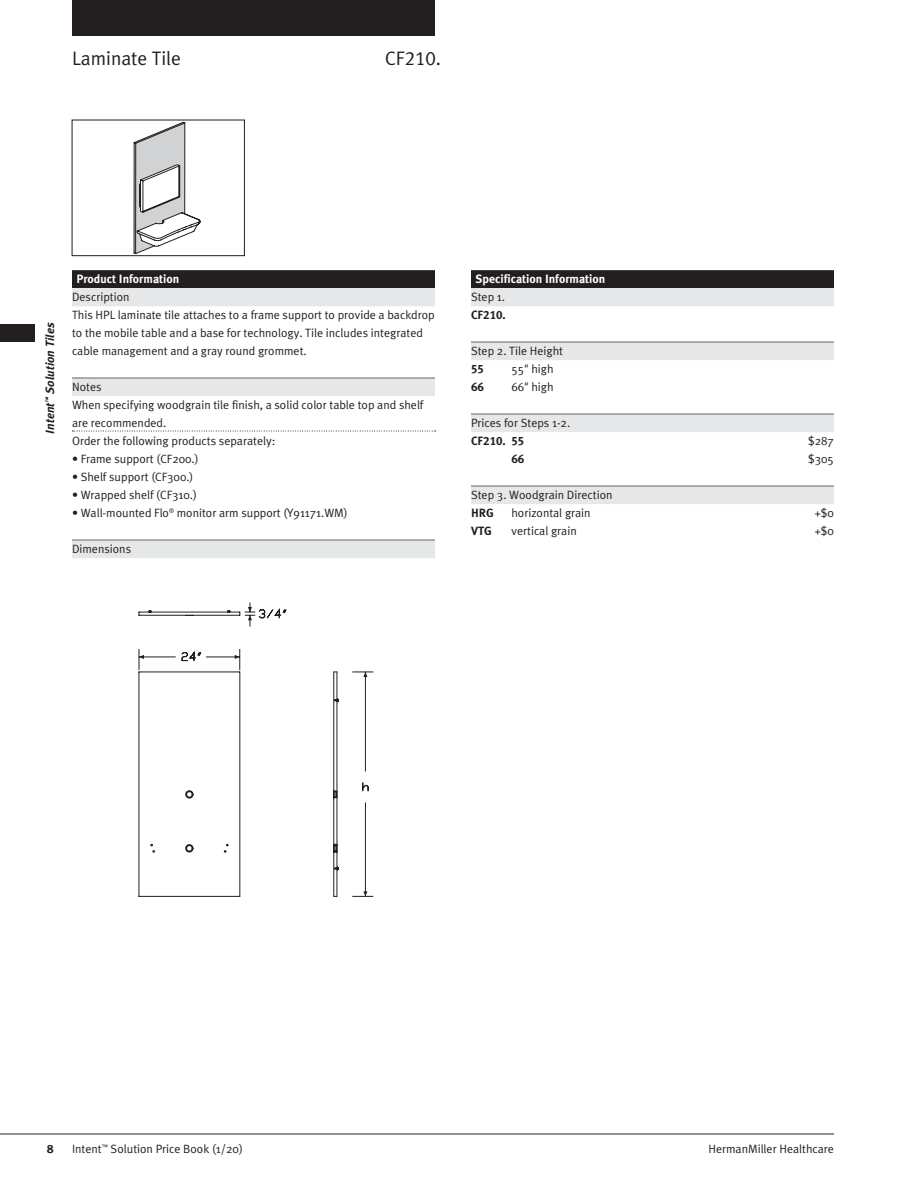
<style>
.page{position:relative;width:918px;height:1188px;background:#fff}
.page>*{position:absolute;margin:0;border:0;box-sizing:border-box;transform-origin:0 0}
.ProdName{font:19.5px "Meta HM";color:#231f20}
.ProdNums{font:19.5px "Meta Caps HM";color:#231f20}
.BodyText{font:12px/18px "Meta HM";color:#231f20}
.GreyBarTopLine{font:12px "Meta HM";color:#231f20}
.FooterVerso{font:12px "Meta HM";color:#231f20}
.DottedRule{font:12px "Meta HM";color:#231f20}
.BodyText-2{font:700 12px "Meta Caps HM";color:#231f20}
.BlackBarColumnBreak{font:700 12px "Meta HM";color:#fff}
.TabsVerso{font:italic 700 12px "Meta HM";color:#231f20}
.BlackBar{font:700 12px "Meta HM";color:#fff}
.GreyBar12{font:12px "Meta HM";color:#231f20}
.FooterVerso-2{font:700 12px "Meta HM";color:#231f20}
.s1{font-style:italic}
</style>
<div class="page">
<div style="left:72px;top:0;width:363px;height:36px;background:#231f20"></div>
<hr style="left:0;top:1134px;width:834px;height:1px;background:#231f20">
<div style="left:0;top:324px;width:34px;height:18px;background:#231f20"></div>
<div style="left:72px;top:270px;width:363px;height:18px;background:#231f20"></div>
<div style="left:72px;top:288px;width:363px;height:18px;background:#e6e7e9"></div>
<hr style="left:72px;top:378px;width:363px;height:1px;background:#231f20">
<div style="left:72px;top:379px;width:363px;height:17px;background:#e6e7e9"></div>
<svg style="left:72px;top:431px;width:364px;height:1px"></svg>
<hr style="left:72px;top:540px;width:363px;height:1px;background:#231f20">
<div style="left:72px;top:541px;width:363px;height:17px;background:#e6e7e9"></div>
<svg style="left:138px;top:602px;width:236px;height:295px"></svg>
<hr style="left:365px;top:672px;width:1px;height:99px;background:#231f20">
<svg style="left:353px;top:672px;width:20px;height:5px"></svg>
<hr style="left:365px;top:803px;width:1px;height:93px;background:#231f20">
<svg style="left:353px;top:891px;width:20px;height:6px"></svg>
<svg style="left:362px;top:783px;width:6px;height:8px"></svg>
<hr style="left:139px;top:657px;width:36px;height:1px;background:#231f20">
<svg style="left:139px;top:650px;width:5px;height:20px"></svg>
<hr style="left:139px;top:896px;width:101px;height:1px;background:#212124">
<hr style="left:139px;top:672px;width:1px;height:224px;background:#212124">
<hr style="left:240px;top:672px;width:1px;height:224px;background:#212124">
<hr style="left:139px;top:672px;width:101px;height:1px;background:#212124">
<hr style="left:139px;top:615px;width:101px;height:1px;background:#212124">
<hr style="left:139px;top:612px;width:101px;height:1px;background:#212124">
<svg style="left:182px;top:603px;width:104px;height:7px"></svg>
<hr style="left:334px;top:672px;width:1px;height:224px;background:#212124">
<hr style="left:337px;top:672px;width:1px;height:224px;background:#212124">
<svg style="left:148px;top:610px;width:191px;height:260px"></svg>
<div style="left:471px;top:270px;width:363px;height:18px;background:#231f20"></div>
<div style="left:471px;top:288px;width:363px;height:18px;background:#e6e7e9"></div>
<hr style="left:471px;top:342px;width:363px;height:1px;background:#231f20">
<div style="left:471px;top:343px;width:363px;height:17px;background:#e6e7e9"></div>
<hr style="left:471px;top:414px;width:363px;height:1px;background:#231f20">
<div style="left:471px;top:415px;width:363px;height:17px;background:#e6e7e9"></div>
<hr style="left:471px;top:486px;width:363px;height:1px;background:#231f20">
<div style="left:471px;top:487px;width:363px;height:17px;background:#e6e7e9"></div>
<svg style="left:134px;top:122px;width:67px;height:132px"></svg>
<p class="ProdName" style="left:72px;top:47px;width:111px">Laminate Tile</p>
<p class="ProdNums" style="left:385px;top:47px;width:57px">CF210.</p>
<p class="TabsVerso" style="left:43px;top:434px;width:113px;rotate:-90deg">Intent™ Solution Tiles</p>
<p class="BlackBar" style="left:76px;top:272px;width:104px">Product Information</p>
<p class="GreyBar12" style="left:72px;top:290px;width:59px">Description</p>
<p class="BodyText" style="left:72px;top:306px;width:364px">This HPL laminate tile attaches to a frame support to provide a backdrop to the mobile table and a base for technology. Tile includes integrated cable management and a gray round grommet.</p>
<p class="GreyBarTopLine" style="left:72px;top:380px;width:31px">Notes</p>
<p class="BodyText" style="left:72px;top:396px;width:353px">When specifying woodgrain tile finish, a solid color table top and shelf are recommended.</p>
<p class="DottedRule" style="left:72px;top:434px;width:205px">Order the following products separately:</p>
<p class="BodyText" style="left:72px;top:450px;width:128px">• Frame support (CF200.)</p>
<p class="BodyText" style="left:72px;top:468px;width:123px">• Shelf support (CF300.)</p>
<p class="BodyText" style="left:72px;top:486px;width:126px">• Wrapped shelf (CF310.)</p>
<p class="BodyText" style="left:72px;top:504px;width:277px">• Wall-mounted Flo® monitor arm support (Y91171.WM)</p>
<p class="GreyBarTopLine" style="left:72px;top:542px;width:61px">Dimensions</p>
<p class="BlackBarColumnBreak" style="left:476px;top:272px;width:131px">Specification Information</p>
<p class="GreyBar12" style="left:471px;top:290px;width:36px">Step 1.</p>
<p class="BodyText-2" style="left:471px;top:308px;width:36px">CF210.</p>
<p class="GreyBarTopLine" style="left:471px;top:344px;width:94px">Step 2. Tile Height</p>
<p class="BodyText-2" style="left:471px;top:362px;width:14px">55</p>
<p class="BodyText" style="left:511px;top:360px;width:44px">55<span class="s1">"</span> high</p>
<p class="BodyText-2" style="left:471px;top:380px;width:14px">66</p>
<p class="BodyText" style="left:511px;top:378px;width:44px">66<span class="s1">"</span> high</p>
<p class="GreyBarTopLine" style="left:471px;top:416px;width:101px">Prices for Steps 1-2.</p>
<p class="BodyText-2" style="left:471px;top:434px;width:55px">CF210. 55</p>
<p class="BodyText" style="left:808px;top:432px;width:27px">$287</p>
<p class="BodyText-2" style="left:512px;top:452px;width:14px">66</p>
<p class="BodyText" style="left:808px;top:450px;width:27px">$305</p>
<p class="GreyBarTopLine" style="left:471px;top:488px;width:143px">Step 3. Woodgrain Direction</p>
<p class="BodyText-2" style="left:471px;top:506px;width:24px">HRG</p>
<p class="BodyText" style="left:511px;top:504px;width:81px">horizontal grain</p>
<p class="BodyText" style="left:815px;top:504px;width:21px">+$0</p>
<p class="BodyText-2" style="left:471px;top:524px;width:23px">VTG</p>
<p class="BodyText" style="left:511px;top:522px;width:67px">vertical grain</p>
<p class="BodyText" style="left:815px;top:522px;width:21px">+$0</p>
<p class="FooterVerso-2" style="left:47px;top:1141px;width:9px">8</p>
<p class="FooterVerso" style="left:72px;top:1141px;width:172px">Intent™ Solution Price Book (1/20)</p>
<p class="FooterVerso" style="left:709px;top:1141px;width:127px">HermanMiller Healthcare</p>
</div>
